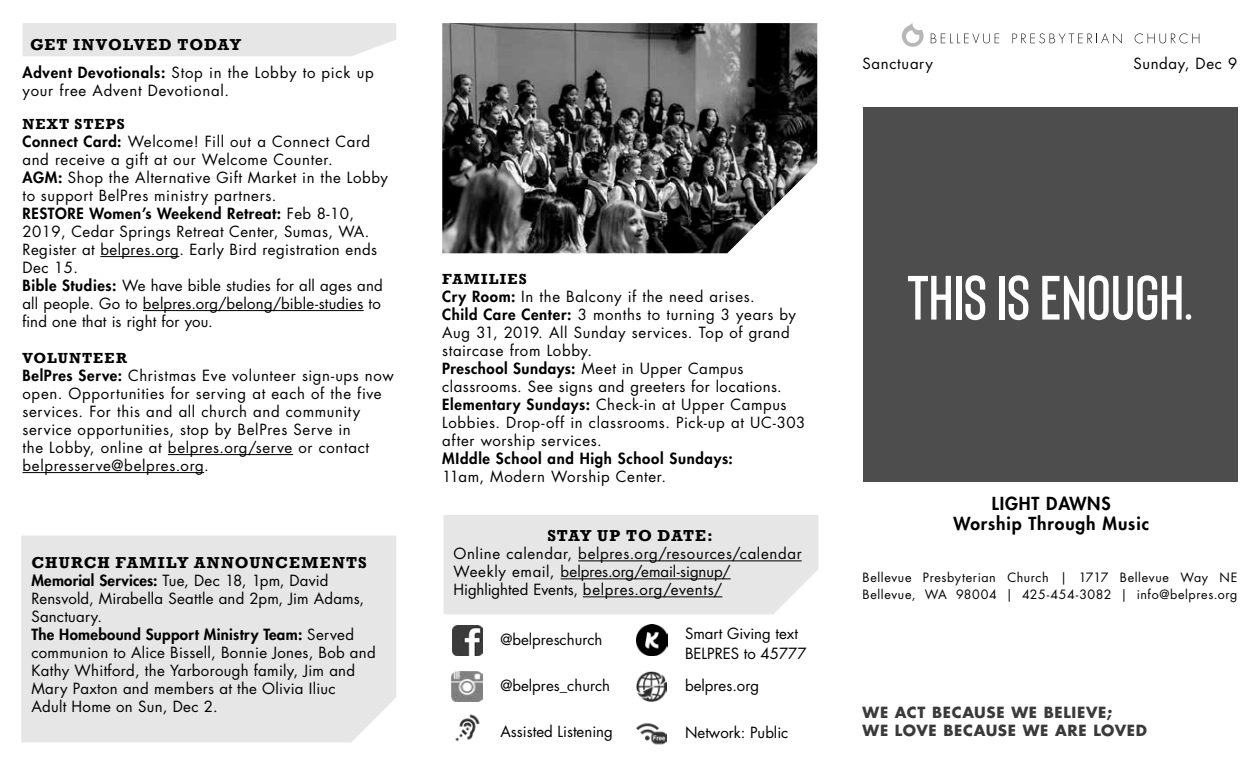
<style>
.page{position:relative;width:1260px;height:765px;background:#fff}
.page>*{position:absolute;margin:0;border:0;box-sizing:border-box;transform-origin:0 0}
.t1{font:600 62.5px "Bison";color:#fff}
.t2{font:800 17.5px/20px "Futura Std";letter-spacing:.05em;color:#000;text-align:center}
.t3{font:700 16.25px "Rockwell";letter-spacing:.065em;color:#000}
.t4{font:15px/18px "Futura Std";letter-spacing:.03em;color:#000}
.t5{font:15px/20px "Futura Std";color:#000}
.t6{font:15px/18px "Futura Std";letter-spacing:.05em;color:#000}
.t7{font:700 15px/18px "Futura Std";letter-spacing:.045em;color:#3a3a3a}
.t8{font:800 15px "Futura Std";letter-spacing:.045em;color:#000}
.t9{font:700 15px "Rockwell";letter-spacing:.08em;color:#000}
.t10{font:12.5px/16.5px "Futura Std";letter-spacing:.045em;color:#000}
.s1{font-weight:800}
</style>
<div class="page">
<img style="left:452px;top:626px;width:30px;height:29px">
<img style="left:452px;top:671px;width:30px;height:31px">
<img style="left:636px;top:723px;width:31px;height:22px">
<img style="left:636px;top:671px;width:31px;height:31px">
<img style="left:455px;top:714px;width:25px;height:28px">
<img style="left:636px;top:625px;width:31px;height:31px">
<div style="left:863px;top:108px;width:374px;height:374px;background:#4d4d4d"></div>
<div style="left:444px;top:515px;width:375px;height:99px;background:#e6e6e6"></div>
<hr style="left:578px;top:560px;width:224px;height:1px;background:#000">
<hr style="left:561px;top:578px;width:170px;height:1px;background:#000">
<hr style="left:583px;top:596px;width:139px;height:1px;background:#000">
<img style="left:442px;top:23px;width:375px;height:230px">
<div style="left:22px;top:23px;width:374px;height:33px;background:#e6e6e6"></div>
<div style="left:21px;top:535px;width:375px;height:207px;background:#e6e6e6"></div>
<hr style="left:100px;top:256px;width:79px;height:1px;background:#000">
<hr style="left:143px;top:310px;width:221px;height:1px;background:#000">
<hr style="left:168px;top:454px;width:125px;height:1px;background:#000">
<hr style="left:22px;top:472px;width:182px;height:1px;background:#000">
<svg style="left:902px;top:23px;width:22px;height:24px"></svg>
<svg style="left:931px;top:34px;width:68px;height:10px"></svg>
<svg style="left:1135px;top:33px;width:64px;height:10px"></svg>
<svg style="left:1012px;top:33px;width:110px;height:11px"></svg>
<p class="t3" style="left:30px;top:35px;width:213px">GET INVOLVED TODAY</p>
<p class="t6" style="left:22px;top:63px;width:353px"><span class="s1">Advent Devotionals:</span> Stop in the Lobby to pick up your free Advent Devotional.</p>
<p class="t9" style="left:22px;top:115px;width:104px">NEXT STEPS</p>
<p class="t4" style="left:22px;top:133px;width:367px"><span class="s1">Connect Card:</span> Welcome! Fill out a Connect Card and receive a gift at our Welcome Counter.<br><span class="s1">AGM:</span> Shop the Alternative Gift Market in the Lobby to support BelPres ministry partners.<br><span class="s1">RESTORE Women’s Weekend Retreat:</span> Feb 8-10, 2019, Cedar Springs Retreat Center, Sumas, WA.<br>Register at belpres.org. Early Bird registration ends Dec 15.<br><span class="s1">Bible Studies:</span> We have bible studies for all ages and all people. Go to belpres.org/belong/bible-studies to find one that is right for you.</p>
<p class="t9" style="left:22px;top:349px;width:106px">VOLUNTEER</p>
<p class="t4" style="left:22px;top:367px;width:373px"><span class="s1">BelPres Serve:</span> Christmas Eve volunteer sign-ups now open. Opportunities for serving at each of the five services. For this and all church and community service opportunities, stop by BelPres Serve in<br>the Lobby, online at belpres.org/serve or contact belpresserve@belpres.org.</p>
<p class="t3" style="left:31px;top:553px;width:337px">CHURCH FAMILY ANNOUNCEMENTS</p>
<p class="t4" style="left:31px;top:572px;width:346px"><span class="s1">Memorial Services:</span> Tue, Dec 18, 1pm, David Rensvold, Mirabella Seattle and 2pm, Jim Adams, Sanctuary.<br><span class="s1">The Homebound Support Ministry Team:</span> Served communion to Alice Bissell, Bonnie Jones, Bob and Kathy Whitford, the Yarborough family, Jim and Mary Paxton and members at the Olivia Iliuc<br>Adult Home on Sun, Dec 2.</p>
<p class="t9" style="left:442px;top:270px;width:86px">FAMILIES</p>
<p class="t4" style="left:442px;top:288px;width:365px"><span class="s1">Cry Room:</span> In the Balcony if the need arises.<br><span class="s1">Child Care Center:</span> 3 months to turning 3 years by Aug 31, 2019. All Sunday services. Top of grand staircase from Lobby.<br><span class="s1">Preschool Sundays:</span> Meet in Upper Campus classrooms. See signs and greeters for locations.<br><span class="s1">Elementary Sundays:</span> Check-in at Upper Campus Lobbies. Drop-off in classrooms. Pick-up at UC-303 after worship services.</p>
<p class="t8" style="left:442px;top:449px;width:292px">MIddle School and High School Sundays:</p>
<p class="t4" style="left:442px;top:468px;width:225px">11am, Modern Worship Center.</p>
<p class="t3" style="left:548px;top:526px;width:167px">STAY UP TO DATE:</p>
<p class="t4" style="left:454px;top:545px;width:350px">Online calendar, belpres.org/resources/calendar<br>Weekly email, belpres.org/email-signup/<br>Highlighted Events, belpres.org/events/</p>
<p class="t5" style="left:500px;top:630px;width:103px">@belpreschurch</p>
<p class="t5" style="left:500px;top:676px;width:111px">@belpres_church</p>
<p class="t5" style="left:500px;top:722px;width:114px">Assisted Listening</p>
<p class="t5" style="left:685px;top:624px;width:123px">Smart Giving text<br>BELPRES to 45777</p>
<p class="t5" style="left:685px;top:676px;width:76px">belpres.org</p>
<p class="t5" style="left:685px;top:722px;width:105px">Network: Public</p>
<p class="t4" style="left:863px;top:55px;width:72px">Sanctuary</p>
<p class="t4" style="left:1133px;top:55px;width:106px">Sunday, Dec 9</p>
<h1 class="t1" style="left:907px;top:259px;width:287px">THIS IS ENOUGH.</h1>
<p class="t2" style="left:953px;top:493px;width:197px">LIGHT DAWNS<br>Worship Through Music</p>
<p class="t10" style="left:863px;top:569px;width:377px">Bellevue Presbyterian Church | 1717 Bellevue Way NE<br>Bellevue, WA 98004 | 425-454-3082 | info@belpres.org</p>
<p class="t7" style="left:863px;top:704px;width:286px">WE ACT BECAUSE WE BELIEVE;<br>WE LOVE BECAUSE WE ARE LOVED</p>
</div>
